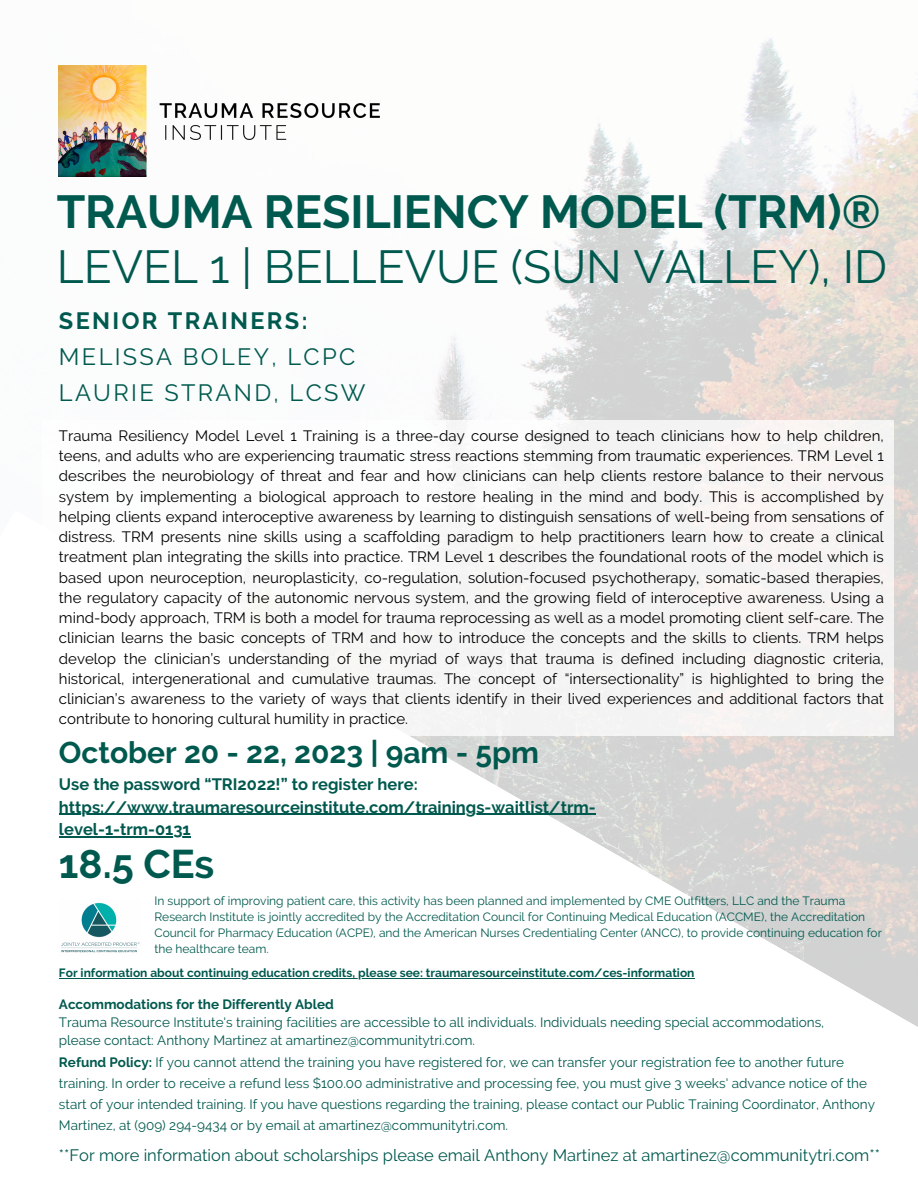
<style>
.page{position:relative;width:918px;height:1188px;background:#fff}
.page>*{position:absolute;margin:0;border:0;box-sizing:border-box;transform-origin:0 0}
.t1{font:46.2px/55.2px "Raleway";color:#00594e}
.t2{font:700 39.9px "Raleway";color:#00594e}
.t3{font:700 30px "Raleway";color:#00594e}
.t4{font:23.55px "Raleway";letter-spacing:.1em;color:#00594e}
.t5{font:700 23.55px "Raleway";letter-spacing:.1em;color:#00594e}
.t6{font:700 16.5px/22.5px "Raleway";color:#00594e}
.t7{font:16.5px "Raleway";color:#00594e}
.t8{font:15px/20.2px "Raleway";color:#000;text-align:justify}
.t9{font:13.5px/21px "Raleway";color:#00594e}
.t10{font:700 13.5px "Raleway";color:#00594e}
.t11{font:12px/16px "Raleway";color:#00594e}
.t12{font:700 12px "Raleway";color:#00594e}
.s1{font-weight:700}
</style>
<div class="page">
<img style="left:58px;top:38px;width:860px;height:472px">
<svg style="left:59px;top:510px;width:859px;height:517px"></svg>
<img style="left:59px;top:66px;width:321px;height:111px">
<div style="left:42px;top:421px;width:851px;height:315px;background:#f8f6f5"></div>
<img style="left:59px;top:900px;width:82px;height:56px">
<hr style="left:59px;top:978px;width:636px;height:1px;background:#00594e">
<hr style="left:59px;top:814px;width:537px;height:1px;background:#00594e">
<hr style="left:59px;top:836px;width:132px;height:2px;background:#00594e">
<p class="t1" style="left:57px;top:184px;width:832px"><span class="s1">TRAUMA RESILIENCY MODEL (TRM)®<br></span>LEVEL 1 | BELLEVUE (SUN VALLEY), ID</p>
<p class="t5" style="left:59px;top:307px;width:250px">SENIOR TRAINERS:</p>
<p class="t4" style="left:59px;top:343px;width:298px">MELISSA BOLEY, LCPC</p>
<p class="t4" style="left:59px;top:379px;width:308px">LAURIE STRAND, LCSW</p>
<p class="t8" style="left:59px;top:426px;width:826px">Trauma Resiliency Model Level 1 Training is a three-day course designed to teach clinicians how to help children, teens, and adults who are experiencing traumatic stress reactions stemming from traumatic experiences. TRM Level 1 describes the neurobiology of threat and fear and how clinicians can help clients restore balance to their nervous system by implementing a biological approach to restore healing in the mind and body. This is accomplished by helping clients expand interoceptive awareness by learning to distinguish sensations of well-being from sensations of distress. TRM presents nine skills using a scaffolding paradigm to help practitioners learn how to create a clinical treatment plan integrating the skills into practice. TRM Level 1 describes the foundational roots of the model which is based upon neuroception, neuroplasticity, co-regulation, solution-focused psychotherapy, somatic-based therapies, the regulatory capacity of the autonomic nervous system, and the growing field of interoceptive awareness. Using a mind-body approach, TRM is both a model for trauma reprocessing as well as a model promoting client self-care. The clinician learns the basic concepts of TRM and how to introduce the concepts and the skills to clients. TRM helps develop the clinician’s understanding of the myriad of ways that trauma is defined including diagnostic criteria, historical, intergenerational and cumulative traumas. The concept of “intersectionality” is highlighted to bring the clinician’s awareness to the variety of ways that clients identify in their lived experiences and additional factors that contribute to honoring cultural humility in practice.</p>
<p class="t3" style="left:59px;top:735px;width:482px">October 20 - 22, 2023 | 9am - 5pm</p>
<p class="t6" style="left:59px;top:773px;width:360px">Use the password “TRI2022!” to register here:</p>
<p class="t6" style="left:59px;top:796px;width:538px">https://www.traumaresourceinstitute.com/trainings-waitlist/trm&shy;level-1-trm-0131</p>
<p class="t2" style="left:59px;top:840px;width:157px">18.5 CEs</p>
<p class="t11" style="left:154px;top:893px;width:729px">In support of improving patient care, this activity has been planned and implemented by CME Outfitters, LLC and the Trauma Research Institute is jointly accredited by the Accreditation Council for Continuing Medical Education (ACCME), the Accreditation Council for Pharmacy Education (ACPE), and the American Nurses Credentialing Center (ANCC), to provide continuing education for the healthcare team.</p>
<p class="t12" style="left:59px;top:966px;width:637px">For information about continuing education credits, please see: traumaresourceinstitute.com/ces-information</p>
<p class="t10" style="left:59px;top:996px;width:276px">Accommodations for the Differently Abled</p>
<p class="t9" style="left:59px;top:1013px;width:767px;line-height:18px">Trauma Resource Institute's training facilities are accessible to all individuals. Individuals needing special accommodations, please contact: Anthony Martinez at amartinez@communitytri.com.</p>
<p class="t9" style="left:59px;top:1052px;width:818px"><span class="s1">Refund Policy:</span> If you cannot attend the training you have registered for, we can transfer your registration fee to another future training. In order to receive a refund less $100.00 administrative and processing fee, you must give 3 weeks' advance notice of the start of your intended training. If you have questions regarding the training, please contact our Public Training Coordinator, Anthony Martinez, at (909) 294-9434 or by email at amartinez@communitytri.com.</p>
<p class="t7" style="left:59px;top:1145px;width:823px">**For more information about scholarships please email Anthony Martinez at amartinez@communitytri.com**</p>
</div>
